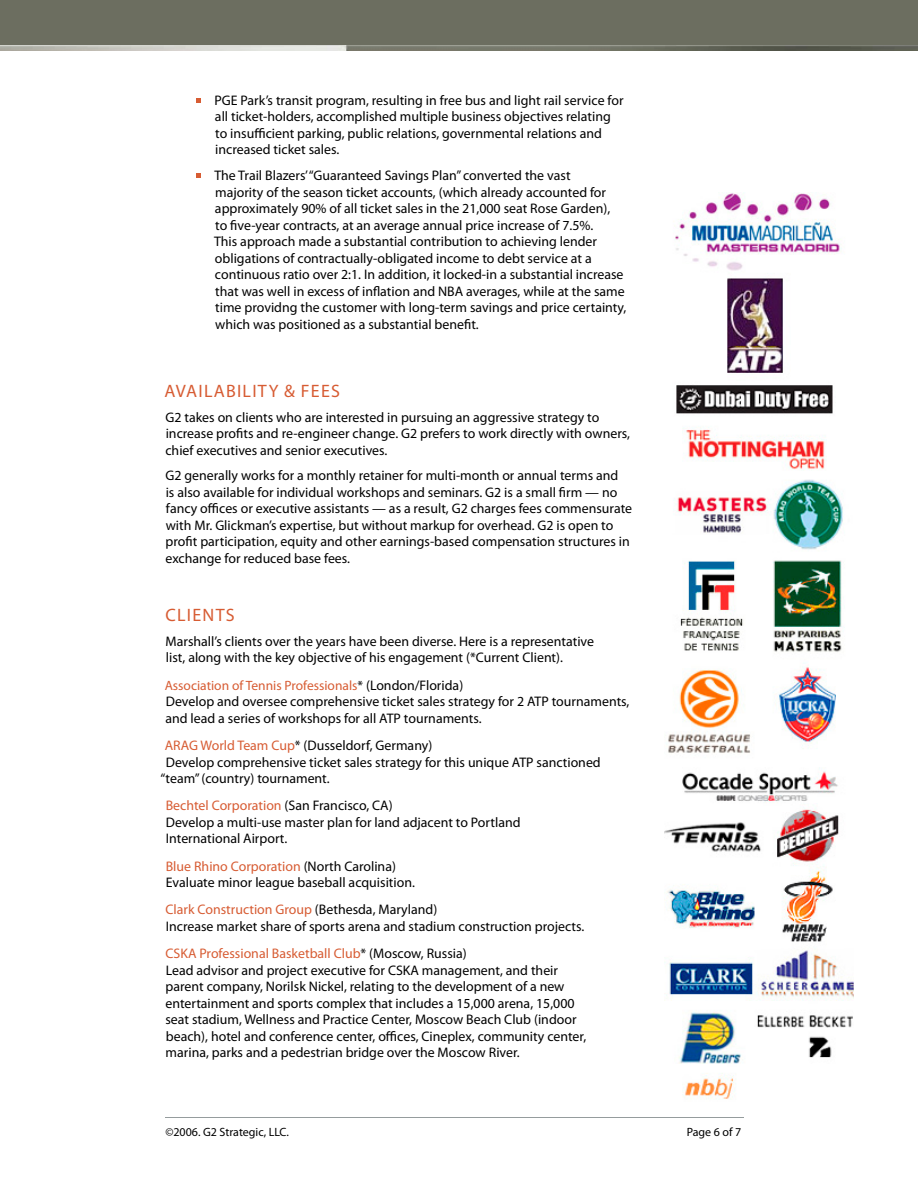
<style>
.page{position:relative;width:918px;height:1188px;background:#fff}
.page>*{position:absolute;margin:0;border:0;box-sizing:border-box;transform-origin:0 0}
.t1{font:18px "Myriad Pro";letter-spacing:.07em;color:#d75c33}
.t2{font:13.8px/16.5px "Myriad Pro";color:#000}
.t3{font:13.5px "Myriad Pro";color:#d75c33}
.t4{font:12px "Myriad Pro";color:#000}
.s1{color:#000}
.s2{font-size:13.8px;color:#000}
.s3{color:#d75c33}
</style>
<div class="page">
<hr style="left:165px;top:1117px;width:579px;height:1px;background:#959c9d">
<img style="left:665px;top:192px;width:188px;height:908px">
<svg style="left:196px;top:99px;width:5px;height:4px"></svg>
<svg style="left:196px;top:174px;width:5px;height:4px"></svg>
<div style="left:0;top:0;width:918px;height:46px;background:#6c6e60"></div>
<img style="left:0;top:45px;width:918px;height:6px">
<p class="t2" style="left:214px;top:92px;width:411px">PGE Park’s transit program, resulting in free bus and light rail service for all ticket-holders, accomplished multiple business objectives relating to insufficient parking, public relations, governmental relations and increased ticket sales.</p>
<p class="t2" style="left:214px;top:167px;width:414px">The Trail Blazers’“Guaranteed Savings Plan” converted the vast<br>majority of the season ticket accounts, (which already accounted for approximately 90% of all ticket sales in the 21,000 seat Rose Garden),<br>to five-year contracts, at an average annual price increase of 7.5%.<br>This approach made a substantial contribution to achieving lender obligations of contractually-obligated income to debt service at a continuous ratio over 2:1. In addition, it locked-in a substantial increase that was well in excess of inflation and NBA averages, while at the same time providng the customer with long-term savings and price certainty, which was positioned as a substantial benefit.</p>
<h1 class="t1" style="left:165px;top:380px;width:177px">AVAILABILITY &amp; FEES</h1>
<p class="t2" style="left:165px;top:409px;width:466px">G2 takes on clients who are interested in pursuing an aggressive strategy to increase profits and re-engineer change. G2 prefers to work directly with owners, chief executives and senior executives.</p>
<p class="t2" style="left:165px;top:467px;width:468px">G2 generally works for a monthly retainer for multi-month or annual terms and<br>is also available for individual workshops and seminars. G2 is a small firm — no fancy offices or executive assistants — as a result, G2 charges fees commensurate with Mr. Glickman’s expertise, but without markup for overhead. G2 is open to profit participation, equity and other earnings-based compensation structures in exchange for reduced base fees.</p>
<h1 class="t1" style="left:166px;top:604px;width:71px">CLIENTS</h1>
<p class="t2" style="left:166px;top:633px;width:430px">Marshall’s clients over the years have been diverse. Here is a representative list, along with the key objective of his engagement (*Current Client).</p>
<p class="t3" style="left:165px;top:677px;width:300px">Association of Tennis Professionals<span class="s1">*</span> <span class="s2">(London/Florida)</span></p>
<p class="t2" style="left:165px;top:693px;width:466px">Develop and oversee comprehensive ticket sales strategy for 2 ATP tournaments, and lead a series of workshops for all ATP tournaments.</p>
<p class="t2" style="left:165px;top:737px;width:269px"><span class="s3">ARAG World Team Cup</span>* (Dusseldorf, Germany)</p>
<p class="t2" style="left:166px;top:753px;width:437px">Develop comprehensive ticket sales strategy for this unique ATP sanctioned</p>
<p class="t2" style="left:161px;top:770px;width:171px">“team” (country) tournament.</p>
<p class="t2" style="left:166px;top:797px;width:356px"><span class="s3">Bechtel Corporation</span> (San Francisco, CA)<br>Develop a multi-use master plan for land adjacent to Portland<br>International Airport.</p>
<p class="t2" style="left:166px;top:858px;width:251px"><span class="s3">Blue Rhino Corporation</span> (North Carolina)<br>Evaluate minor league baseball acquisition.</p>
<p class="t2" style="left:165px;top:901px;width:420px"><span class="s3">Clark Construction Group</span> (Bethesda, Maryland)<br>Increase market share of sports arena and stadium construction projects.</p>
<p class="t2" style="left:165px;top:945px;width:422px"><span class="s3">CSKA Professional Basketball Club</span>* (Moscow, Russia)<br>Lead advisor and project executive for CSKA management, and their parent company, Norilsk Nickel, relating to the development of a new entertainment and sports complex that includes a 15,000 arena, 15,000 seat stadium, Wellness and Practice Center, Moscow Beach Club (indoor beach), hotel and conference center, offices, Cineplex, community center, marina, parks and a pedestrian bridge over the Moscow River.</p>
<p class="t4" style="left:165px;top:1124px;width:125px">©2006. G2 Strategic, LLC.</p>
<p class="t4" style="left:687px;top:1124px;width:56px">Page 6 of 7</p>
</div>
